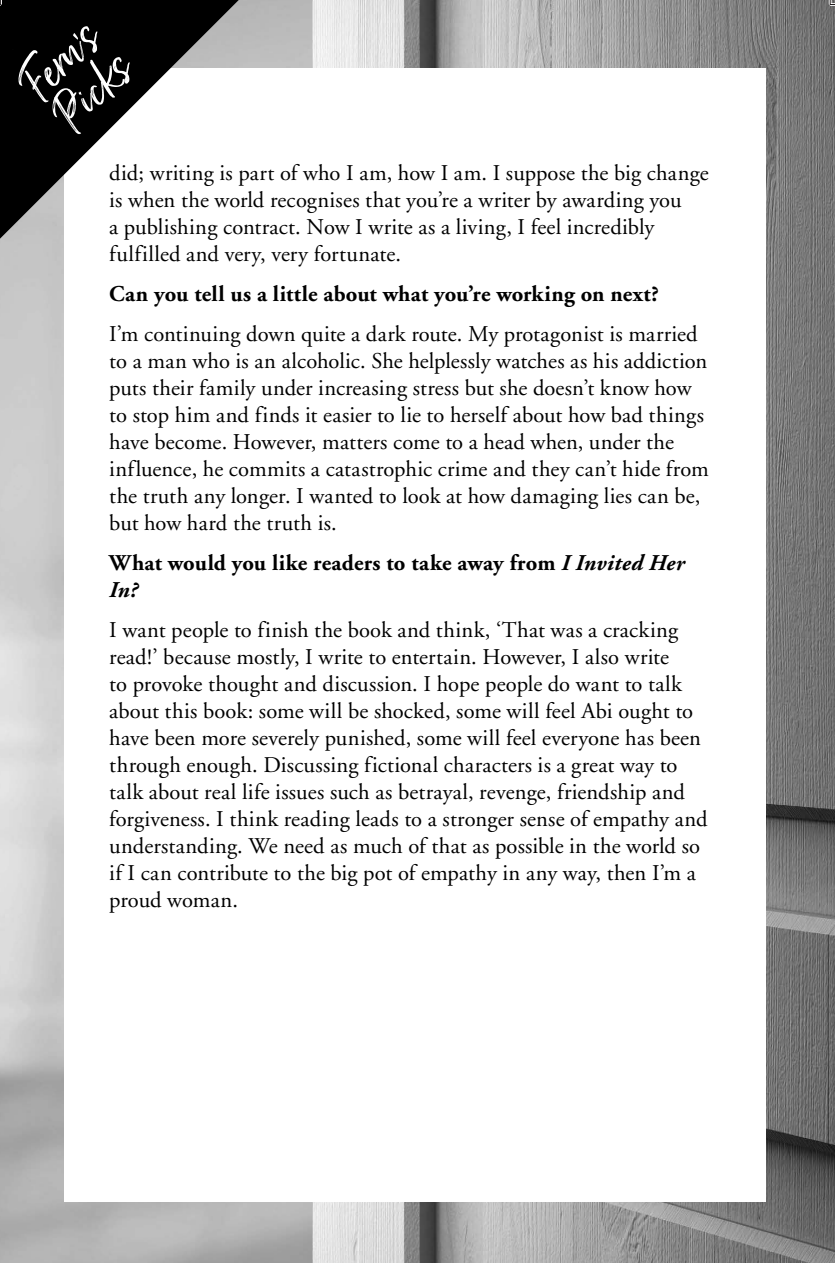
<style>
.page{position:relative;width:835px;height:1263px;background:#fff}
.page>*{position:absolute;margin:0;border:0;box-sizing:border-box;transform-origin:0 0}
.t1{font:65.7px "Just Lovely";color:#fff}
.t2{font:22.5px/27px "Adobe Garamond";letter-spacing:.01em;color:#000}
.t3{font:700 22.5px/27px "Adobe Garamond";letter-spacing:.01em;color:#000}
.s1{font-style:italic}
</style>
<div class="page">
<img style="left:0;top:0;width:835px;height:1263px">
<div style="left:64px;top:68px;width:702px;height:1133px;background:#fff"></div>
<svg style="left:0;top:0;width:266px;height:270px"></svg>
<svg style="left:0;top:0;width:2px;height:6px"></svg>
<svg style="left:828px;top:0;width:7px;height:6px"></svg>
<h1 class="t1" style="left:2px;top:60px;width:86px;rotate:-45deg">Fern’s</h1>
<h1 class="t1" style="left:33px;top:93px;width:89px;rotate:-45deg">Picks</h1>
<p class="t2" style="left:109px;top:160px;width:601px">did; writing is part of who I am, how I am. I suppose the big change is when the world recognises that you’re a writer by awarding you<br>a publishing contract. Now I write as a living, I feel incredibly fulfilled and very, very fortunate.</p>
<p class="t3" style="left:109px;top:280px;width:551px">Can you tell us a little about what you’re working on next?</p>
<p class="t2" style="left:109px;top:320px;width:601px">I’m continuing down quite a dark route. My protagonist is married to a man who is an alcoholic. She helplessly watches as his addiction puts their family under increasing stress but she doesn’t know how to stop him and finds it easier to lie to herself about how bad things have become. However, matters come to a head when, under the influence, he commits a catastrophic crime and they can’t hide from the truth any longer. I wanted to look at how damaging lies can be, but how hard the truth is.</p>
<p class="t3" style="left:109px;top:549px;width:577px">What would you like readers to take away from <span class="s1">I Invited Her<br>In?</span></p>
<p class="t2" style="left:109px;top:616px;width:599px">I want people to finish the book and think, ‘That was a cracking read!’ because mostly, I write to entertain. However, I also write<br>to provoke thought and discussion. I hope people do want to talk about this book: some will be shocked, some will feel Abi ought to have been more severely punished, some will feel everyone has been through enough. Discussing fictional characters is a great way to talk about real life issues such as betrayal, revenge, friendship and forgiveness. I think reading leads to a stronger sense of empathy and understanding. We need as much of that as possible in the world so if I can contribute to the big pot of empathy in any way, then I’m a proud woman.</p>
</div>
